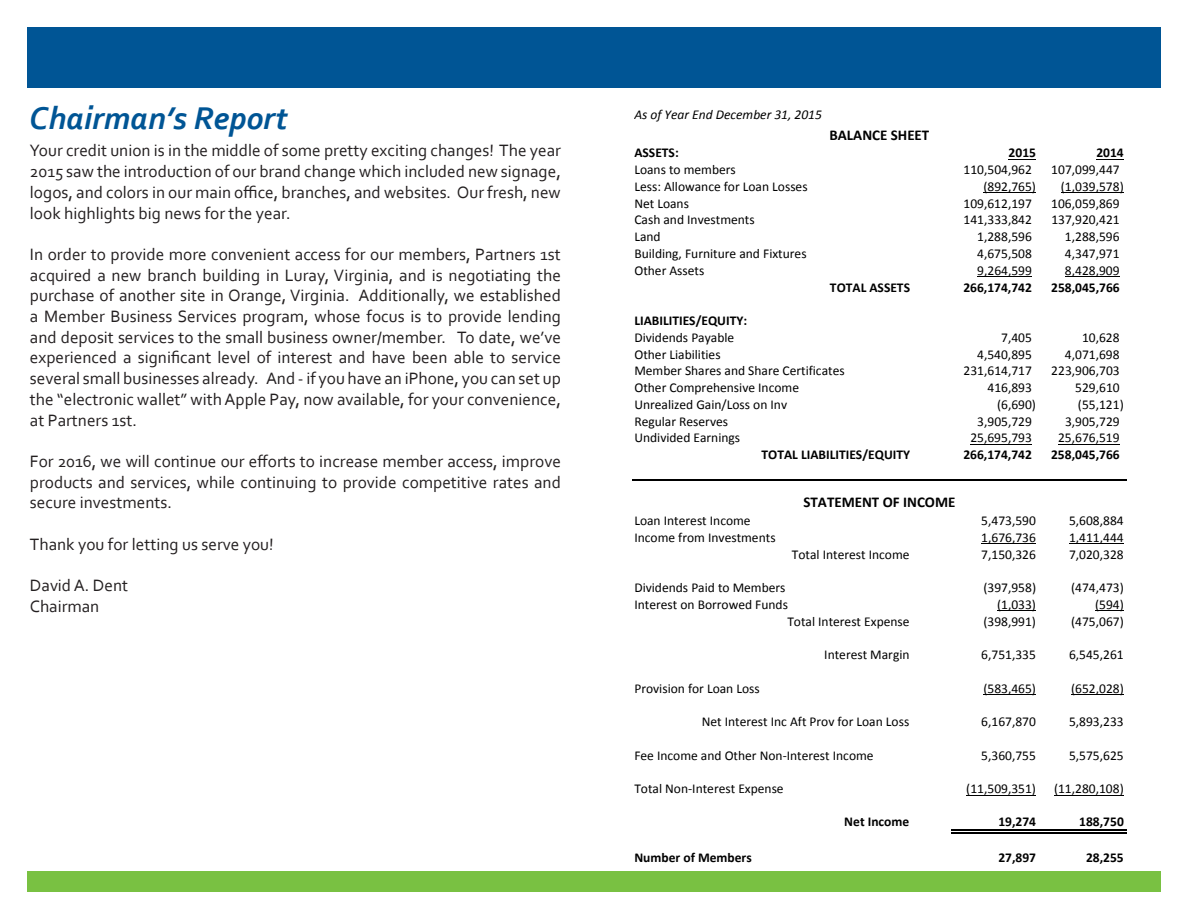
<style>
.page{position:relative;width:1188px;height:918px;background:#fff}
.page>*{position:absolute;margin:0;border:0;box-sizing:border-box;transform-origin:0 0}
.t1{font:italic 700 33px "Corbel";color:#005595}
.t2{font:17.25px/20.7px "Corbel";color:#231f20;text-align:justify}
.t3{font:700 15px "Calibri";color:#000}
.t4{font:13.5px "Calibri";color:#000}
.t5{font:700 13.5px/16.8px "Calibri";color:#000}
.t6{font:italic 13.5px "Calibri";color:#000}
.s1{font-weight:400}
</style>
<div class="page">
<div style="left:27px;top:27px;width:1134px;height:60px;background:#005595"></div>
<div style="left:28px;top:872px;width:1133px;height:20px;background:#79c142"></div>
<svg style="left:1009px;top:159px;width:27px;height:1px"></svg>
<svg style="left:1096px;top:159px;width:28px;height:1px"></svg>
<hr style="left:983px;top:192px;width:53px;height:1px;background:#000">
<hr style="left:1061px;top:192px;width:63px;height:1px;background:#000">
<hr style="left:977px;top:276px;width:55px;height:1px;background:#000">
<hr style="left:1065px;top:276px;width:55px;height:1px;background:#000">
<hr style="left:970px;top:444px;width:62px;height:1px;background:#000">
<hr style="left:1058px;top:444px;width:62px;height:1px;background:#000">
<hr style="left:981px;top:543px;width:55px;height:1px;background:#000">
<hr style="left:1069px;top:543px;width:55px;height:1px;background:#000">
<hr style="left:997px;top:610px;width:39px;height:1px;background:#000">
<svg style="left:1095px;top:610px;width:29px;height:1px"></svg>
<hr style="left:983px;top:694px;width:53px;height:1px;background:#000">
<hr style="left:1071px;top:694px;width:53px;height:1px;background:#000">
<hr style="left:966px;top:795px;width:70px;height:1px;background:#000">
<hr style="left:1054px;top:795px;width:70px;height:1px;background:#000">
<hr style="left:632px;top:479px;width:494px;height:1px;background:#000">
<hr style="left:951px;top:830px;width:175px;height:1px;background:#000">
<hr style="left:951px;top:832px;width:175px;height:2px;background:#000">
<p class="t1" style="left:29px;top:97px;width:260px">Chairman’s Report</p>
<p class="t2" style="left:30px;top:140px;width:532px">Your credit union is in the middle of some pretty exciting changes! The year 2015 saw the introduction of our brand change which included new signage, logos, and colors in our main office, branches, and websites. Our fresh, new look highlights big news for the year.</p>
<p class="t2" style="left:30px;top:243px;width:532px">In order to provide more convenient access for our members, Partners 1st acquired a new branch building in Luray, Virginia, and is negotiating the purchase of another site in Orange, Virginia. Additionally, we established a Member Business Services program, whose focus is to provide lending and deposit services to the small business owner/member. To date, we’ve experienced a significant level of interest and have been able to service several small businesses already. And - if you have an iPhone, you can set up the “electronic wallet” with Apple Pay, now available, for your convenience, at Partners 1st.</p>
<p class="t2" style="left:30px;top:450px;width:532px">For 2016, we will continue our efforts to increase member access, improve products and services, while continuing to provide competitive rates and secure investments.</p>
<p class="t2" style="left:30px;top:533px;width:245px">Thank you for letting us serve you!</p>
<p class="t2" style="left:30px;top:575px;width:100px">David A. Dent</p>
<p class="t2" style="left:30px;top:595px;width:71px">Chairman</p>
<p class="t6" style="left:634px;top:105px;width:189px">As of Year End December 31, 2015</p>
<p class="t5" style="left:634px;top:145px;width:46px">ASSETS:</p>
<p class="t5" style="left:1009px;top:145px;width:29px">2015</p>
<p class="t5" style="left:1096px;top:145px;width:29px">2014</p>
<p class="t4" style="left:634px;top:161px;width:103px">Loans to members</p>
<p class="t4" style="left:964px;top:161px;width:70px">110,504,962</p>
<p class="t4" style="left:1051px;top:161px;width:70px">107,099,447</p>
<p class="t4" style="left:634px;top:178px;width:175px">Less: Allowance for Loan Losses</p>
<p class="t4" style="left:983px;top:178px;width:54px">(892,765)</p>
<p class="t4" style="left:1061px;top:178px;width:64px">(1,039,578)</p>
<p class="t4" style="left:634px;top:195px;width:56px">Net Loans</p>
<p class="t4" style="left:964px;top:195px;width:70px">109,612,197</p>
<p class="t4" style="left:1051px;top:195px;width:70px">106,059,869</p>
<p class="t4" style="left:634px;top:211px;width:122px">Cash and Investments</p>
<p class="t4" style="left:964px;top:211px;width:70px">141,333,842</p>
<p class="t4" style="left:1051px;top:211px;width:70px">137,920,421</p>
<p class="t4" style="left:634px;top:228px;width:28px">Land</p>
<p class="t4" style="left:977px;top:228px;width:56px">1,288,596</p>
<p class="t4" style="left:1065px;top:228px;width:56px">1,288,596</p>
<p class="t4" style="left:634px;top:245px;width:174px">Building, Furniture and Fixtures</p>
<p class="t4" style="left:977px;top:245px;width:56px">4,675,508</p>
<p class="t4" style="left:1065px;top:245px;width:56px">4,347,971</p>
<p class="t4" style="left:634px;top:262px;width:71px">Other Assets</p>
<p class="t4" style="left:977px;top:262px;width:56px">9,264,599</p>
<p class="t4" style="left:1065px;top:262px;width:56px">8,428,909</p>
<p class="t5" style="left:830px;top:279px;width:82px">TOTAL ASSETS</p>
<p class="t5" style="left:963px;top:279px;width:70px">266,174,742</p>
<p class="t5" style="left:1051px;top:279px;width:70px">258,045,766</p>
<p class="t5" style="left:634px;top:312px;width:114px">LIABILITIES/EQUITY:<br><span class="s1">Dividends Payable</span></p>
<p class="t3" style="left:829px;top:125px;width:101px">BALANCE SHEET</p>
<p class="t4" style="left:1001px;top:329px;width:32px">7,405</p>
<p class="t4" style="left:1082px;top:329px;width:39px">10,628</p>
<p class="t4" style="left:634px;top:346px;width:88px">Other Liabilities</p>
<p class="t4" style="left:977px;top:346px;width:56px">4,540,895</p>
<p class="t4" style="left:1065px;top:346px;width:56px">4,071,698</p>
<p class="t4" style="left:634px;top:362px;width:212px">Member Shares and Share Certificates</p>
<p class="t4" style="left:964px;top:362px;width:70px">231,614,717</p>
<p class="t4" style="left:1051px;top:362px;width:70px">223,906,703</p>
<p class="t4" style="left:634px;top:379px;width:166px">Other Comprehensive Income</p>
<p class="t4" style="left:988px;top:379px;width:46px">416,893</p>
<p class="t4" style="left:1075px;top:379px;width:46px">529,610</p>
<p class="t4" style="left:634px;top:396px;width:154px">Unrealized Gain/Loss on Inv</p>
<p class="t4" style="left:997px;top:396px;width:40px">(6,690)</p>
<p class="t4" style="left:1078px;top:396px;width:47px">(55,121)</p>
<p class="t4" style="left:634px;top:413px;width:95px">Regular Reserves</p>
<p class="t4" style="left:977px;top:413px;width:56px">3,905,729</p>
<p class="t4" style="left:1065px;top:413px;width:56px">3,905,729</p>
<p class="t4" style="left:634px;top:429px;width:107px">Undivided Earnings</p>
<p class="t4" style="left:970px;top:429px;width:63px">25,695,793</p>
<p class="t4" style="left:1058px;top:429px;width:63px">25,676,519</p>
<p class="t5" style="left:762px;top:446px;width:150px">TOTAL LIABILITIES/EQUITY</p>
<p class="t5" style="left:963px;top:446px;width:70px">266,174,742</p>
<p class="t5" style="left:1051px;top:446px;width:70px">258,045,766</p>
<p class="t3" style="left:803px;top:493px;width:153px">STATEMENT OF INCOME</p>
<p class="t4" style="left:634px;top:512px;width:118px">Loan Interest Income</p>
<p class="t4" style="left:981px;top:512px;width:56px">5,473,590</p>
<p class="t4" style="left:1069px;top:512px;width:56px">5,608,884</p>
<p class="t4" style="left:634px;top:529px;width:143px">Income from Investments</p>
<p class="t4" style="left:981px;top:529px;width:56px">1,676,736</p>
<p class="t4" style="left:1069px;top:529px;width:56px">1,411,444</p>
<p class="t4" style="left:792px;top:546px;width:119px">Total Interest Income</p>
<p class="t4" style="left:981px;top:546px;width:56px">7,150,326</p>
<p class="t4" style="left:1069px;top:546px;width:56px">7,020,328</p>
<p class="t4" style="left:634px;top:579px;width:153px">Dividends Paid to Members</p>
<p class="t4" style="left:983px;top:579px;width:54px">(397,958)</p>
<p class="t4" style="left:1071px;top:579px;width:54px">(474,473)</p>
<p class="t4" style="left:634px;top:596px;width:155px">Interest on Borrowed Funds</p>
<p class="t4" style="left:997px;top:596px;width:40px">(1,033)</p>
<p class="t4" style="left:1095px;top:596px;width:30px">(594)</p>
<p class="t4" style="left:787px;top:613px;width:124px">Total Interest Expense</p>
<p class="t4" style="left:983px;top:613px;width:54px">(398,991)</p>
<p class="t4" style="left:1071px;top:613px;width:54px">(475,067)</p>
<p class="t4" style="left:824px;top:646px;width:87px">Interest Margin</p>
<p class="t4" style="left:981px;top:646px;width:56px">6,751,335</p>
<p class="t4" style="left:1069px;top:646px;width:56px">6,545,261</p>
<p class="t4" style="left:634px;top:680px;width:127px">Provision for Loan Loss</p>
<p class="t4" style="left:983px;top:680px;width:54px">(583,465)</p>
<p class="t4" style="left:1071px;top:680px;width:54px">(652,028)</p>
<p class="t4" style="left:702px;top:713px;width:209px">Net Interest Inc Aft Prov for Loan Loss</p>
<p class="t4" style="left:981px;top:713px;width:56px">6,167,870</p>
<p class="t4" style="left:1069px;top:713px;width:56px">5,893,233</p>
<p class="t4" style="left:634px;top:747px;width:241px">Fee Income and Other Non‐Interest Income</p>
<p class="t4" style="left:981px;top:747px;width:56px">5,360,755</p>
<p class="t4" style="left:1069px;top:747px;width:56px">5,575,625</p>
<p class="t4" style="left:634px;top:780px;width:151px">Total Non‐Interest Expense</p>
<p class="t4" style="left:966px;top:780px;width:71px">(11,509,351)</p>
<p class="t4" style="left:1054px;top:780px;width:71px">(11,280,108)</p>
<p class="t5" style="left:844px;top:814px;width:66px">Net Income</p>
<p class="t5" style="left:998px;top:814px;width:39px">19,274</p>
<p class="t5" style="left:1079px;top:814px;width:46px">188,750</p>
<p class="t5" style="left:634px;top:849px;width:119px">Number of Members</p>
<p class="t5" style="left:998px;top:849px;width:39px">27,897</p>
<p class="t5" style="left:1086px;top:849px;width:39px">28,255</p>
</div>
